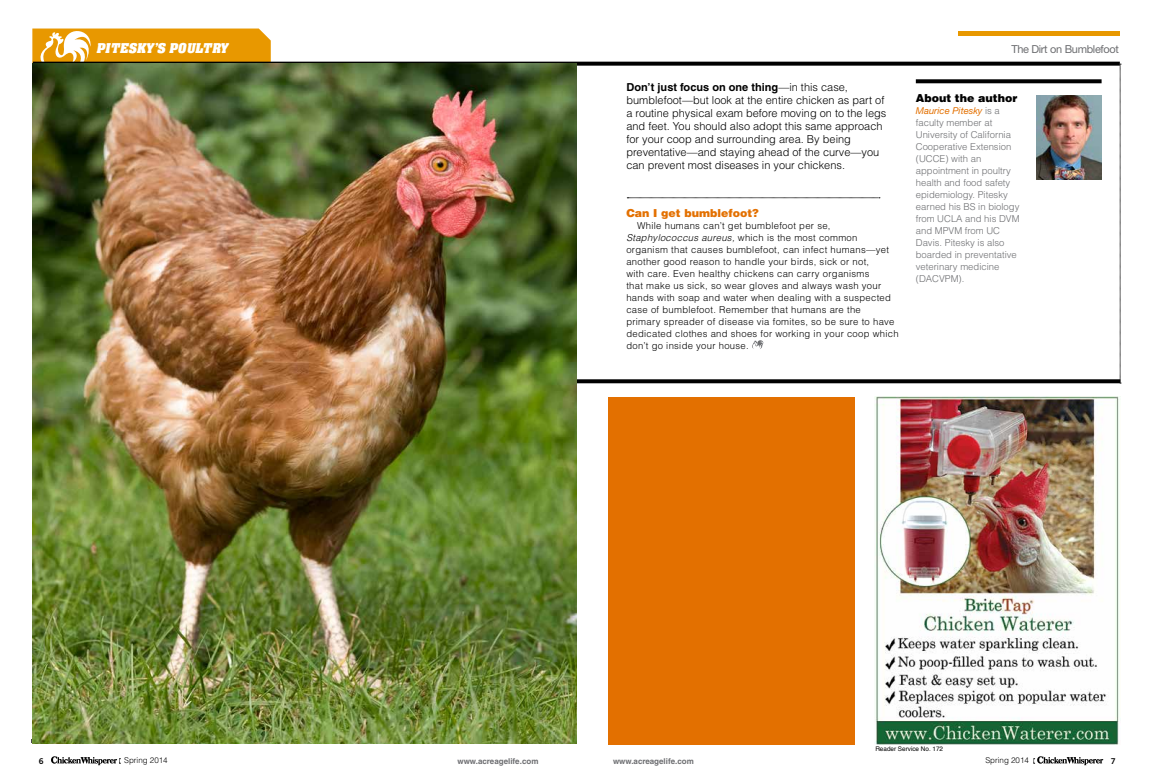
<style>
.page{position:relative;width:1152px;height:783px;background:#fff}
.page>*{position:absolute;margin:0;border:0;box-sizing:border-box;transform-origin:0 0}
.t1{font:italic 13px "Acme Font";color:#fff}
.t2{font:300 11px/13px "Helvetica LT Std";color:#000}
.t3{font:11px "Helvetica Neue LT Std";letter-spacing:-.03em;color:#6d6e71}
.t4{font:900 11px "Helvetica LT Std";color:#e37000}
.t5{font:900 11px "Helvetica LT Std";color:#000}
.t6{font:300 9.5px/12px "Helvetica LT Std";letter-spacing:.03em;color:#000}
.t7{font:300 9.5px/12px "Helvetica LT Std";color:#6d6e71}
.t8{font:italic 9.5px "Helvetica Neue LT Std";color:#e37000}
.t9{font:700 8px "Helvetica LT Std";color:#6d6e71}
.t10{font:300 8px "Helvetica LT Std";color:#000}
.t11{font:8px "Trade Gothic LT Std Bd 2";color:#000}
.t12{font:6.4px "Helvetica";color:#000}
.s1{font-weight:700}
.s2{font-style:italic}
.s3{font-family:"Helvetica LT Std";font-weight:300;font-style:normal;color:#6d6e71}
</style>
<div class="page">
<svg style="left:51px;top:756px;width:69px;height:9px"></svg>
<svg style="left:1033px;top:756px;width:70px;height:9px"></svg>
<svg style="left:32px;top:28px;width:239px;height:711px;background:#dd9e1d"></svg>
<svg style="left:1120px;top:64px;width:1px;height:320px"></svg>
<svg style="left:33px;top:62px;width:1087px;height:4px;background:#1b1f17"></svg>
<div style="left:958px;top:31px;width:162px;height:5px;background:#e89800"></div>
<svg style="left:576px;top:379px;width:544px;height:4px;background:#121212"></svg>
<svg style="left:916px;top:79px;width:186px;height:4px"></svg>
<img style="left:1037px;top:96px;width:65px;height:83px">
<svg style="left:752px;top:340px;width:12px;height:9px"></svg>
<svg style="left:627px;top:198px;width:253px;height:1px"></svg>
<img style="left:874px;top:397px;width:245px;height:348px">
<div style="left:609px;top:397px;width:246px;height:348px;background:#e37000"></div>
<img style="left:33px;top:64px;width:543px;height:679px">
<h1 class="t1" style="left:96px;top:41px;width:136px">PITESKY’S POULTRY</h1>
<p class="t3" style="left:1011px;top:43px;width:109px">The Dirt on Bumblefoot</p>
<p class="t2" style="left:626px;top:81px;width:262px"><span class="s1">Don’t just focus on one thing</span>—in this case, bumblefoot—but look at the entire chicken as part of a routine physical exam before moving on to the legs and feet. You should also adopt this same approach for your coop and surrounding area. By being preventative—and staying ahead of the curve—you can prevent most diseases in your chickens.</p>
<p class="t4" style="left:626px;top:206px;width:134px">Can I get bumblefoot?</p>
<p class="t6" style="left:626px;top:220px;width:274px;text-indent:11px">While humans can’t get bumblefoot per se, <span class="s2">Staphylococcus aureus,</span> which is the most common organism that causes bumblefoot, can infect humans—yet another good reason to handle your birds, sick or not,<br>with care. Even healthy chickens can carry organisms<br>that make us sick, so wear gloves and always wash your hands with soap and water when dealing with a suspected case of bumblefoot. Remember that humans are the<br>primary spreader of disease via fomites, so be sure to have dedicated clothes and shoes for working in your coop which don’t go inside your house.</p>
<p class="t5" style="left:916px;top:91px;width:103px">About the author</p>
<p class="t8" style="left:916px;top:105px;width:86px">Maurice Pitesky <span class="s3">is a</span></p>
<p class="t7" style="left:916px;top:117px;width:105px">faculty member at<br>University of California<br>Cooperative Extension (UCCE) with an appointment in poultry health and food safety epidemiology. Pitesky earned his BS in biology from UCLA and his DVM and MPVM from UC<br>Davis. Pitesky is also boarded in preventative veterinary medicine (DACVPM).</p>
<p class="t12" style="left:875px;top:743px;width:69px">Reader Service No. 172</p>
<p class="t11" style="left:39px;top:756px;width:6px">6</p>
<p class="t10" style="left:124px;top:756px;width:45px">Spring 2014</p>
<p class="t9" style="left:458px;top:757px;width:82px">www.acreagelife.com</p>
<p class="t9" style="left:613px;top:757px;width:82px">www.acreagelife.com</p>
<p class="t10" style="left:985px;top:756px;width:45px">Spring 2014</p>
<p class="t11" style="left:1111px;top:756px;width:6px">7</p>
</div>
